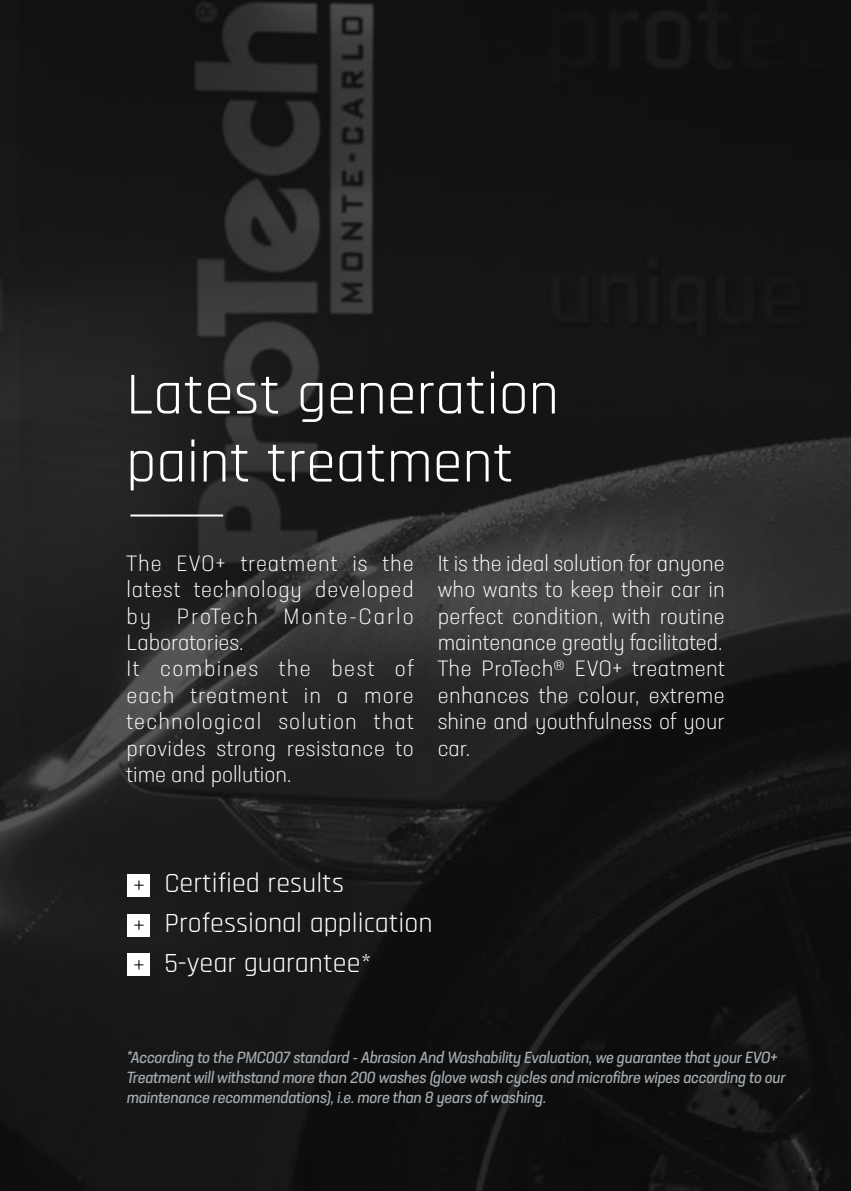
<style>
.page{position:relative;width:851px;height:1191px;background:#fff}
.page>*{position:absolute;margin:0;border:0;box-sizing:border-box;transform-origin:0 0}
.t1{font:60px/68px "Rajdhani";color:#fff}
.t2{font:28px/40px "Rajdhani";color:#fff}
.t3{font:300 condensed 22px/26.4px "Neusa Next Pro";letter-spacing:.035em;color:#fff;scale:1.1 1}
.t4{font:condensed 16px/20px "Neusa Next Pro";color:#a4acb1;scale:1.1 1}
</style>
<div class="page">
<img style="left:0;top:0;width:850px;height:1191px">
<hr style="left:130px;top:514px;width:93px;height:2px;background:#fff">
<div style="left:128px;top:913px;width:22px;height:23px;background:#fff"></div>
<div style="left:128px;top:953px;width:22px;height:23px;background:#fff"></div>
<div style="left:128px;top:873px;width:22px;height:23px;background:#fff"></div>
<svg style="left:134px;top:880px;width:9px;height:9px"></svg>
<svg style="left:134px;top:920px;width:9px;height:9px"></svg>
<svg style="left:134px;top:960px;width:9px;height:9px"></svg>
<h1 class="t1" style="left:126px;top:362px;width:434px">Latest generation paint treatment</h1>
<p class="t3" style="left:127px;top:550px;width:262px">The EVO+ treatment is the latest technology developed by ProTech Monte-Carlo<br>Laboratories.<br>It combines the best of each treatment in a more technological solution that provides strong resistance to time and pollution.</p>
<p class="t3" style="left:437px;top:550px;width:262px;text-align:justify">It is the ideal solution for anyone who wants to keep their car in perfect condition, with routine maintenance greatly facilitated.<br>The ProTech® EVO+ treatment enhances the colour, extreme shine and youthfulness of your car.</p>
<p class="t2" style="left:164px;top:864px;width:269px">Certified results<br>Professional application<br>5-year guarantee*</p>
<p class="t4" style="left:126px;top:1047px;width:603px">*According to the PMC007 standard -Abrasion And Washability Evaluation,we guarantee thatyourEVO+<br>Treatmentwillwithstand more than 200 washes (glove wash cycles and microfibre wipes according to our maintenance recommendations),i.e.more than 8 years ofwashing.</p>
</div>
